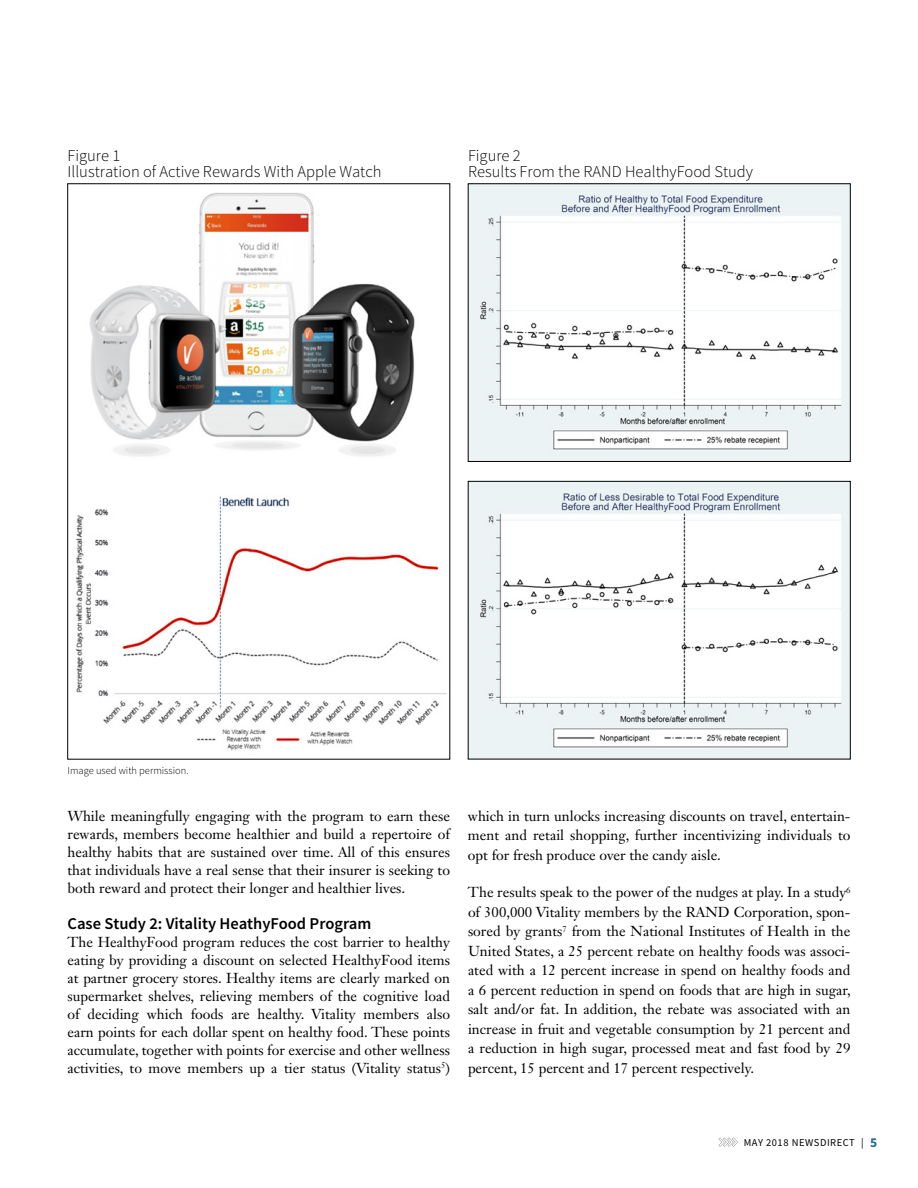
<style>
.page{position:relative;width:918px;height:1188px;background:#fff}
.page>*{position:absolute;margin:0;border:0;box-sizing:border-box;transform-origin:0 0}
.t1{font:300 16.5px/16.5px "Source Sans Pro";color:#000}
.t2{font:600 16.5px "Source Sans Pro";color:#000}
.t3{font:14.25px/18px "Janson Text LT Std";color:#000;text-align:justify}
.t4{font:300 10.5px "Source Sans Pro";color:#000}
.t5{font:10.5px "Source Sans Pro";letter-spacing:.05em;color:#000}
.s1{font-weight:700;font-size:13.5px;color:#216e8a}
</style>
<div class="page">
<svg style="left:719px;top:1138px;width:19px;height:9px"></svg>
<img style="left:75px;top:192px;width:372px;height:559px">
<img style="left:470px;top:186px;width:378px;height:274px">
<img style="left:470px;top:483px;width:378px;height:274px">
<p class="t1" style="left:68px;top:147px;width:316px">Figure 1<br>Illustration of Active Rewards With Apple Watch</p>
<p class="t1" style="left:468px;top:147px;width:287px">Figure 2<br>Results From the RAND HealthyFood Study</p>
<p class="t4" style="left:68px;top:764px;width:123px">Image used with permission.</p>
<p class="t3" style="left:68px;top:807px;width:384px">While meaningfully engaging with the program to earn these rewards, members become healthier and build a repertoire of healthy habits that are sustained over time. All of this ensures that individuals have a real sense that their insurer is seeking to both reward and protect their longer and healthier lives.</p>
<p class="t2" style="left:68px;top:913px;width:305px">Case Study 2: Vitality HeathyFood Program</p>
<p class="t3" style="left:68px;top:933px;width:384px">The HealthyFood program reduces the cost barrier to healthy eating by providing a discount on selected HealthyFood items at partner grocery stores. Healthy items are clearly marked on supermarket shelves, relieving members of the cognitive load of deciding which foods are healthy. Vitality members also earn points for each dollar spent on healthy food. These points accumulate, together with points for exercise and other wellness activities, to move members up a tier status (Vitality status<sup>5</sup>)</p>
<p class="t3" style="left:468px;top:806px;width:384px;line-height:19.5px">which in turn unlocks increasing discounts on travel, entertain&shy;ment and retail shopping, further incentivizing individuals to opt for fresh produce over the candy aisle.</p>
<p class="t3" style="left:468px;top:883px;width:384px;line-height:19.5px">The results speak to the power of the nudges at play. In a study<sup>6 </sup>of 300,000 Vitality members by the RAND Corporation, spon&shy;sored by grants<sup>7</sup> from the National Institutes of Health in the United States, a 25 percent rebate on healthy foods was associ&shy;ated with a 12 percent increase in spend on healthy foods and a 6 percent reduction in spend on foods that are high in sugar, salt and/or fat. In addition, the rebate was associated with an increase in fruit and vegetable consumption by 21 percent and a reduction in high sugar, processed meat and fast food by 29 percent, 15 percent and 17 percent respectively.</p>
<p class="t5" style="left:744px;top:1136px;width:135px">MAY 2018 NEWSDIRECT | <span class="s1">5</span></p>
</div>
